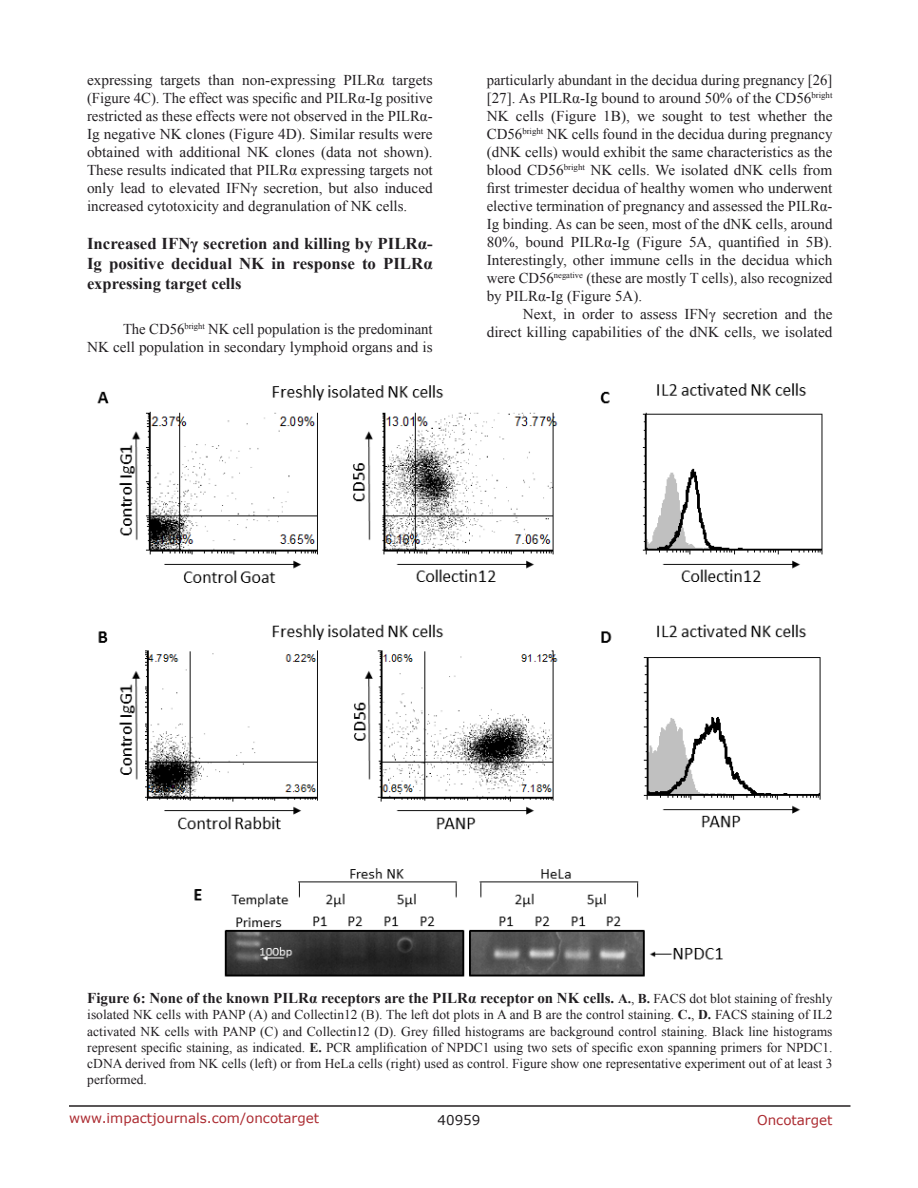
<style>
.page{position:relative;width:918px;height:1188px;background:#fff}
.page>*{position:absolute;margin:0;border:0;box-sizing:border-box;transform-origin:0 0}
.SubHeading{font:700 16.5px/19.8px "Times New Roman";color:#221f22;text-align:justify}
.BodyText{font:15px/18px "Times New Roman";color:#221f22;text-align:justify}
.FigureText{font:700 15px "Times New Roman";color:#221f22}
.FigureText-2{font:13.5px/16.2px "Times New Roman";color:#221f22;text-align:justify}
.t1{font:13.5px "Verdana";color:#ac2b31}
.t2{font:13.5px "Verdana";color:#221f22}
.s1{font-size:13.5px}
.s2{font-weight:400;font-size:13.5px}
.s3{font-weight:700}
</style>
<div class="page">
<hr style="left:69px;top:1105px;width:781px;height:2px;background:#231f20">
<img style="left:97px;top:383px;width:726px;height:594px">
<p class="BodyText" style="left:87px;top:71px;width:347px">expressing targets than non-expressing PILRα targets (Figure 4C). The effect was specific and PILRα-Ig positive restricted as these effects were not observed in the PILRα-Ig negative NK clones (Figure 4D). Similar results were obtained with additional NK clones (data not shown).<br>These results indicated that PILRα expressing targets not only lead to elevated IFNγ secretion, but also induced increased cytotoxicity and degranulation of NK cells.</p>
<p class="SubHeading" style="left:87px;top:233px;width:347px">Increased IFNγ secretion and killing by PILRα-Ig positive decidual NK in response to PILRα expressing target cells</p>
<p class="BodyText" style="left:87px;top:320px;width:347px;text-align:right">The CD56<sup>bright</sup> NK cell population is the predominant<br>NK cell population in secondary lymphoid organs and is</p>
<p class="BodyText" style="left:487px;top:71px;width:347px">particularly abundant in the decidua during pregnancy [26] [27]. As PILRα-Ig bound to around 50% of the CD56<sup>bright </sup>NK cells (Figure 1B), we sought to test whether the CD56<sup>bright</sup> NK cells found in the decidua during pregnancy (dNK cells) would exhibit the same characteristics as the blood CD56<sup>bright</sup> NK cells. We isolated dNK cells from first trimester decidua of healthy women who underwent elective termination of pregnancy and assessed the PILRα-Ig binding. As can be seen, most of the dNK cells, around 80%, bound PILRα-Ig (Figure 5A, quantified in 5B).<br>Interestingly, other immune cells in the decidua which were CD56<sup>negative</sup> (these are mostly T cells), also recognized by PILRα-Ig (Figure 5A).</p>
<p class="BodyText" style="left:487px;top:305px;width:347px;text-align:right">Next, in order to assess IFNγ secretion and the direct killing capabilities of the dNK cells, we isolated</p>
<p class="FigureText" style="left:87px;top:988px;width:747px">Figure 6: None of the known PILRα receptors are the PILRα receptor on NK cells. <span class="s1">A.</span><span class="s2">,</span> <span class="s1">B.</span> <span class="s2">FACS dot blot staining of freshly</span></p>
<p class="FigureText-2" style="left:87px;top:1007px;width:747px">isolated NK cells with PANP (A) and Collectin12 (B). The left dot plots in A and B are the control staining. <span class="s3">C.</span>, <span class="s3">D.</span> FACS staining of IL2 activated NK cells with PANP (C) and Collectin12 (D). Grey filled histograms are background control staining. Black line histograms represent specific staining, as indicated. <span class="s3">E.</span> PCR amplification of NPDC1 using two sets of specific exon spanning primers for NPDC1. cDNA derived from NK cells (left) or from HeLa cells (right) used as control. Figure show one representative experiment out of at least 3 performed.</p>
<p class="t1" style="left:69px;top:1109px;width:252px">www.impactjournals.com/oncotarget</p>
<p class="t2" style="left:438px;top:1111px;width:44px">40959</p>
<p class="t1" style="left:757px;top:1111px;width:77px">Oncotarget</p>
</div>
